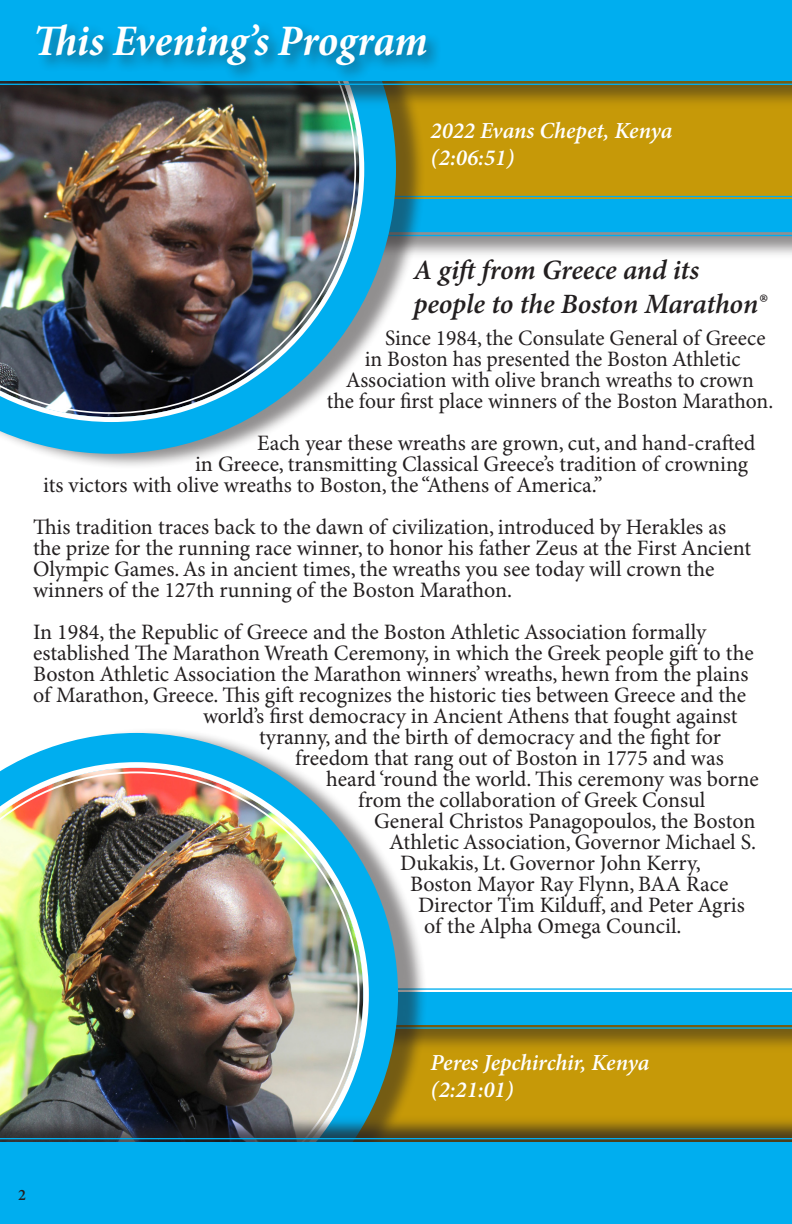
<style>
.page{position:relative;width:792px;height:1224px;background:#fff}
.page>*{position:absolute;margin:0;border:0;box-sizing:border-box;transform-origin:0 0}
.t1{font:italic 700 condensed 44px "Minion Pro";letter-spacing:-.005em;color:#fff}
.t2{font:italic 600 28px/33.6px "Minion Pro";letter-spacing:-.005em;color:#231f20}
.t3{font:italic 600 23px/27.6px "Minion Pro";color:#fff}
.t4{font:22px/21px "Minion Pro";color:#231f20}
.t5{font:600 16px "Minion Pro";color:#231f20}
</style>
<div class="page">
<div style="left:428px;top:1054px;width:364px;height:61px;background:#c69908"></div>
<div style="left:425px;top:110px;width:367px;height:85px;background:#c69908"></div>
<div style="left:0;top:992px;width:792px;height:62px;background:#231f20;opacity:.5"></div>
<svg style="left:428px;top:988px;width:364px;height:41px"></svg>
<div style="left:0;top:199px;width:792px;height:62px;background:#231f20;opacity:.5"></div>
<svg style="left:425px;top:195px;width:367px;height:42px"></svg>
<div style="left:0;top:0;width:425px;height:470px;background:#231f20;opacity:.5"></div>
<svg style="left:0;top:110px;width:396px;height:344px"></svg>
<svg style="left:0;top:110px;width:364px;height:312px"></svg>
<img style="left:0;top:110px;width:356px;height:304px">
<div style="left:0;top:0;width:792px;height:110px;background:#231f20;opacity:.5"></div>
<svg style="left:0;top:81px;width:792px;height:5px"></svg>
<div style="left:0;top:0;width:792px;height:81px;background:#00aeef"></div>
<div style="left:33px;top:20px;width:409px;height:63px;background:#231f20;opacity:.5"></div>
<div style="left:0;top:727px;width:428px;height:497px;background:#231f20;opacity:.5"></div>
<svg style="left:0;top:733px;width:398px;height:382px"></svg>
<svg style="left:0;top:762px;width:369px;height:353px"></svg>
<img style="left:0;top:771px;width:360px;height:344px">
<div style="left:0;top:1115px;width:792px;height:109px;background:#231f20;opacity:.75"></div>
<svg style="left:0;top:1137px;width:792px;height:5px"></svg>
<div style="left:0;top:1142px;width:792px;height:82px;background:#00aeef"></div>
<h1 class="t1" style="left:33px;top:11px;width:396px">This Evening’s Program</h1>
<p class="t3" style="left:431px;top:116px;width:244px">2022 Evans Chepet, Kenya (2:06:51)</p>
<p class="t2" style="left:413px;top:253px;width:355px">A gift from Greece and its people to the Boston Marathon®</p>
<p class="t4" style="left:385px;top:329px;width:382px">Since 1984, the Consulate General of Greece</p>
<p class="t4" style="left:365px;top:350px;width:377px">in Boston has presented the Boston Athletic</p>
<p class="t4" style="left:346px;top:371px;width:409px">Association with olive branch wreaths to crown</p>
<p class="t4" style="left:327px;top:392px;width:448px">the four first place winners of the Boston Marathon.</p>
<p class="t4" style="left:257px;top:434px;width:500px">Each year these wreaths are grown, cut, and hand-crafted</p>
<p class="t4" style="left:195px;top:455px;width:555px">in Greece, transmitting Classical Greece’s tradition of crowning</p>
<p class="t4" style="left:43px;top:476px;width:561px">its victors with olive wreaths to Boston, the “Athens of America.”</p>
<p class="t4" style="left:33px;top:518px;width:720px">This tradition traces back to the dawn of civilization, introduced by Herakles as the prize for the running race winner, to honor his father Zeus at the First Ancient Olympic Games. As in ancient times, the wreaths you see today will crown the winners of the 127th running of the Boston Marathon.</p>
<p class="t4" style="left:33px;top:623px;width:675px">In 1984, the Republic of Greece and the Boston Athletic Association formally</p>
<p class="t4" style="left:33px;top:644px;width:722px">established The Marathon Wreath Ceremony, in which the Greek people gift to the</p>
<p class="t4" style="left:33px;top:665px;width:717px">Boston Athletic Association the Marathon winners’ wreaths, hewn from the plains</p>
<p class="t4" style="left:33px;top:686px;width:715px">of Marathon, Greece. This gift recognizes the historic ties between Greece and the</p>
<p class="t4" style="left:203px;top:707px;width:536px">world’s first democracy in Ancient Athens that fought against</p>
<p class="t4" style="left:259px;top:728px;width:463px">tyranny, and the birth of democracy and the fight for</p>
<p class="t4" style="left:295px;top:749px;width:430px">freedom that rang out of Boston in 1775 and was</p>
<p class="t4" style="left:326px;top:770px;width:434px">heard ‘round the world. This ceremony was borne</p>
<p class="t4" style="left:358px;top:791px;width:349px">from the collaboration of Greek Consul</p>
<p class="t4" style="left:374px;top:812px;width:383px">General Christos Panagopoulos, the Boston</p>
<p class="t4" style="left:389px;top:833px;width:368px">Athletic Association, Governor Michael S.</p>
<p class="t4" style="left:400px;top:854px;width:302px">Dukakis, Lt. Governor John Kerry,</p>
<p class="t4" style="left:410px;top:875px;width:320px">Boston Mayor Ray Flynn, BAA Race</p>
<p class="t4" style="left:418px;top:896px;width:328px">Director Tim Kilduff, and Peter Agris</p>
<p class="t4" style="left:424px;top:917px;width:259px">of the Alpha Omega Council.</p>
<p class="t5" style="left:18px;top:1183px;width:9px">2</p>
<p class="t3" style="left:431px;top:1048px;width:221px">Peres Jepchirchir, Kenya (2:21:01)</p>
</div>
